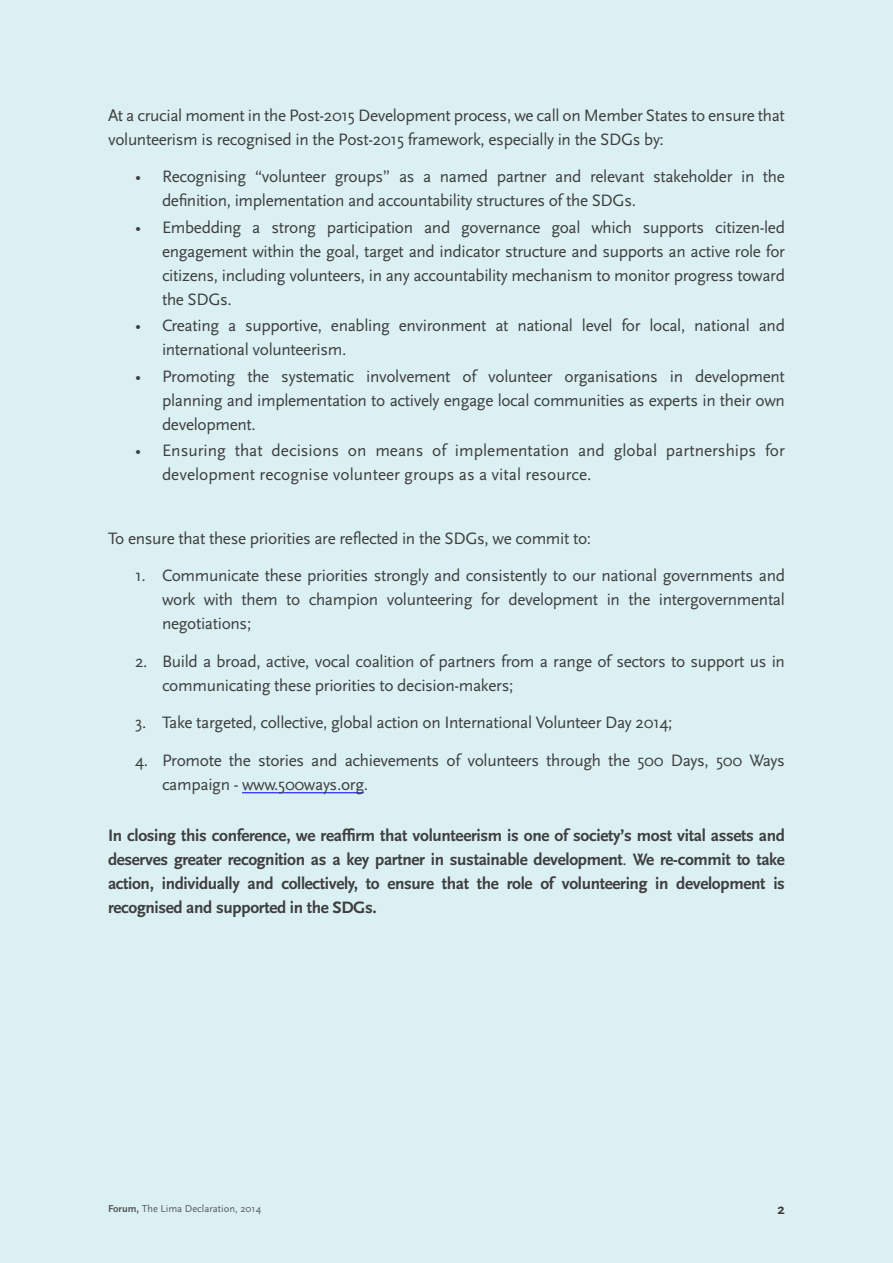
<style>
.page{position:relative;width:893px;height:1263px;background:#dbf0f2}
.page>*{position:absolute;margin:0;border:0;box-sizing:border-box;transform-origin:0 0}
.Body_Text{font:17.25px/24px "Scala Sans Pro";letter-spacing:-.02em;color:#3e3e3f}
.Body_Text_-_First_Pa{font:700 17.25px/24px "Scala Sans Pro";letter-spacing:-.02em;color:#3e3e3f;text-align:justify}
.Body_Text-2{font:17.25px/24px "Scala Sans Pro";color:#3e3e3f}
.t1{font:700 15px "Scala Sans Pro";color:#3b3532}
.t2{font:10.5px "Scala Sans Pro";color:#57585a}
.s1{font-weight:400}
.s2{font-weight:700}
</style>
<div class="page">
<hr style="left:242px;top:792px;width:122px;height:1px;background:#00f">
<p class="Body_Text" style="left:108px;top:103px;width:678px">At a crucial moment in the Post-2015 Development process, we call on Member States to ensure that volunteerism is recognised in the Post-2015 framework, especially in the SDGs by:</p>
<p class="Body_Text" style="left:162px;top:165px;width:624px;text-indent:-27px">• Recognising “volunteer groups” as a named partner and relevant stakeholder in the definition, implementation and accountability structures of the SDGs.</p>
<p class="Body_Text" style="left:162px;top:215px;width:624px;text-align:justify;text-indent:-27px">• Embedding a strong participation and governance goal which supports citizen-led engagement within the goal, target and indicator structure and supports an active role for citizens, including volunteers, in any accountability mechanism to monitor progress toward the SDGs.</p>
<p class="Body_Text" style="left:162px;top:313px;width:624px;text-indent:-27px">• Creating a supportive, enabling environment at national level for local, national and international volunteerism.</p>
<p class="Body_Text" style="left:162px;top:364px;width:624px;text-align:justify;text-indent:-27px">• Promoting the systematic involvement of volunteer organisations in development planning and implementation to actively engage local communities as experts in their own development.</p>
<p class="Body_Text-2" style="left:162px;top:438px;width:624px;text-indent:-27px">• Ensuring that decisions on means of implementation and global partnerships for development recognise volunteer groups as a vital resource.</p>
<p class="Body_Text" style="left:108px;top:526px;width:485px">To ensure that these priorities are reflected in the SDGs, we commit to:</p>
<p class="Body_Text" style="left:162px;top:564px;width:624px;text-align:justify;text-indent:-27px">1. Communicate these priorities strongly and consistently to our national governments and work with them to champion volunteering for development in the intergovernmental negotiations;</p>
<p class="Body_Text" style="left:162px;top:649px;width:624px;text-indent:-27px">2. Build a broad, active, vocal coalition of partners from a range of sectors to support us in communicating these priorities to decision-makers;</p>
<p class="Body_Text" style="left:135px;top:711px;width:539px">3. Take targeted, collective, global action on International Volunteer Day 2014;</p>
<p class="Body_Text" style="left:162px;top:748px;width:624px;text-indent:-27px">4. Promote the stories and achievements of volunteers through the 500 Days, 500 Ways campaign - www.500ways.org.</p>
<p class="Body_Text_-_First_Pa" style="left:108px;top:823px;width:678px">In closing this conference, we reaffirm that volunteerism is one of society’s most vital assets and deserves greater recognition as a key partner in sustainable development<span class="s1">.</span> We re-commit to take action, individually and collectively, to ensure that the role of volunteering in development is recognised and supported in the SDGs.</p>
<p class="t2" style="left:108px;top:1203px;width:155px"><span class="s2">Forum,</span> The Lima Declaration, 2014</p>
<p class="t1" style="left:778px;top:1200px;width:9px">2</p>
</div>
